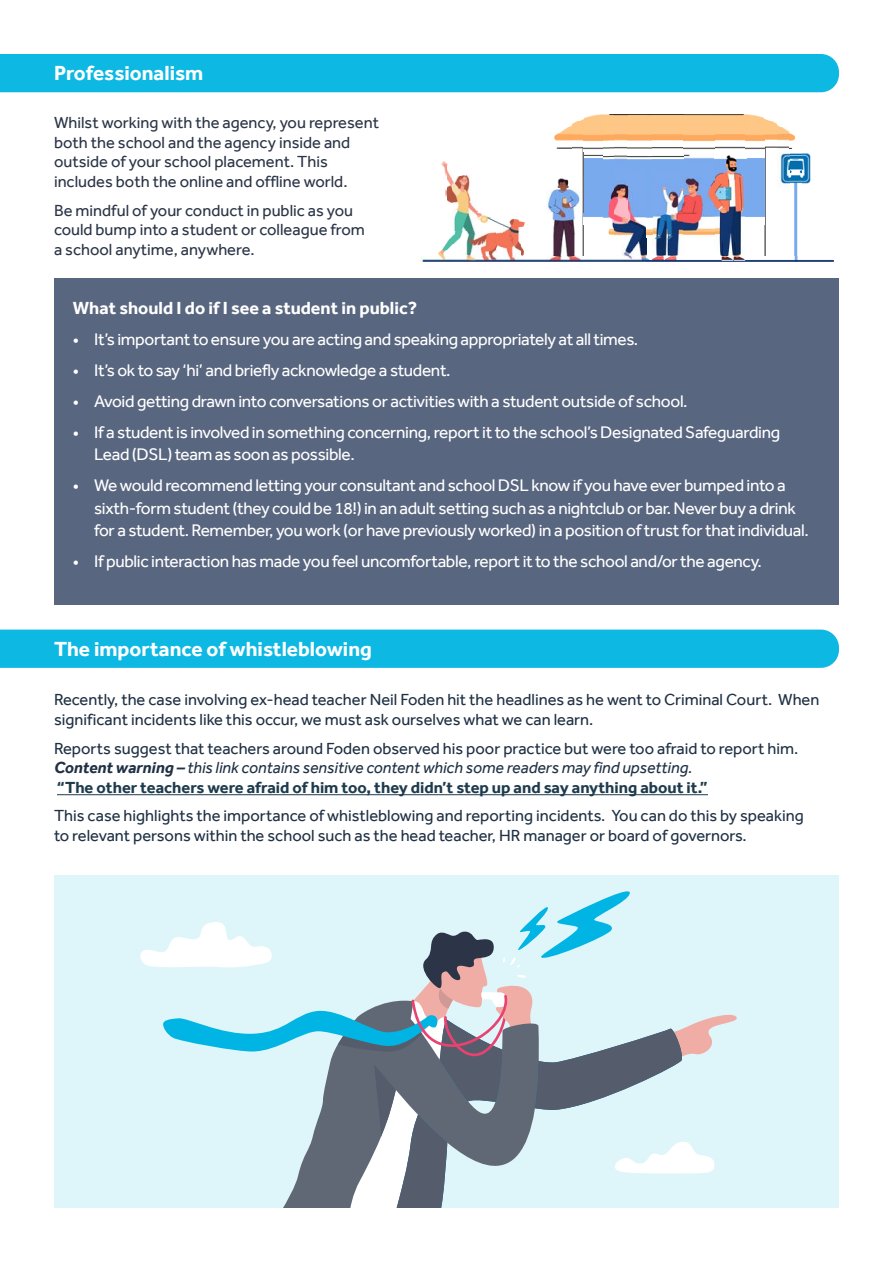
<style>
.page{position:relative;width:893px;height:1263px;background:#fff}
.page>*{position:absolute;margin:0;border:0;box-sizing:border-box;transform-origin:0 0}
.t1{font:700 21px "Effra";color:#fff}
.t2{font:700 18px "Effra";color:#fff}
.t3{font:17.25px/22.5px "Effra";letter-spacing:-.02em;color:#fff}
.t4{font:16.5px/19.8px "Effra";color:#203144}
.t5{font:16.5px/19.8px "Effra";color:#2b3547}
.t6{font:700 16.5px "Effra";color:#1e3b4d}
.s1{font-weight:700;font-style:italic}
.s2{font-style:italic}
</style>
<div class="page">
<div style="left:54px;top:279px;width:785px;height:325px;background:#596680"></div>
<div style="left:0;top:54px;width:839px;height:38px;background:#0db9e3"></div>
<hr style="left:57px;top:794px;width:651px;height:1px;background:#1e3b4d">
<div style="left:0;top:630px;width:839px;height:38px;background:#0db9e3"></div>
<div style="left:54px;top:875px;width:785px;height:333px;background:#def5fa"></div>
<svg style="left:140px;top:891px;width:597px;height:317px"></svg>
<img style="left:420px;top:255px;width:413px;height:6px">
<img style="left:438px;top:249px;width:10px;height:6px">
<img style="left:465px;top:231px;width:31px;height:24px">
<img style="left:503px;top:225px;width:18px;height:30px">
<svg style="left:521px;top:246px;width:3px;height:9px"></svg>
<img style="left:552px;top:212px;width:32px;height:43px">
<img style="left:609px;top:114px;width:6px;height:123px">
<img style="left:621px;top:243px;width:25px;height:12px">
<img style="left:652px;top:114px;width:31px;height:141px">
<img style="left:715px;top:114px;width:31px;height:141px">
<img style="left:765px;top:120px;width:12px;height:135px">
<img style="left:790px;top:153px;width:12px;height:102px">
<img style="left:442px;top:243px;width:13px;height:6px">
<img style="left:496px;top:221px;width:7px;height:28px">
<img style="left:446px;top:231px;width:17px;height:12px">
<img style="left:627px;top:114px;width:19px;height:129px">
<img style="left:602px;top:114px;width:7px;height:120px">
<img style="left:615px;top:120px;width:12px;height:116px">
<img style="left:646px;top:114px;width:6px;height:122px">
<img style="left:683px;top:114px;width:32px;height:122px">
<img style="left:453px;top:200px;width:25px;height:31px">
<svg style="left:477px;top:212px;width:19px;height:13px"></svg>
<svg style="left:509px;top:219px;width:16px;height:12px"></svg>
<img style="left:584px;top:114px;width:18px;height:103px">
<img style="left:746px;top:114px;width:19px;height:103px">
<img style="left:547px;top:188px;width:37px;height:24px">
<img style="left:446px;top:163px;width:7px;height:41px">
<img style="left:453px;top:176px;width:18px;height:24px">
<img style="left:557px;top:176px;width:27px;height:12px">
<img style="left:777px;top:126px;width:13px;height:62px">
<img style="left:802px;top:153px;width:9px;height:31px">
<img style="left:441px;top:161px;width:5px;height:15px">
<img style="left:571px;top:120px;width:13px;height:56px">
<img style="left:554px;top:133px;width:17px;height:16px">
<img style="left:790px;top:133px;width:6px;height:16px">
<svg style="left:560px;top:125px;width:11px;height:8px"></svg>
<svg style="left:615px;top:114px;width:12px;height:6px"></svg>
<p class="t1" style="left:54px;top:61px;width:151px">Professionalism</p>
<p class="t5" style="left:54px;top:112px;width:327px">Whilst working with the agency, you represent both the school and the agency inside and outside of your school placement. This includes both the online and offline world.</p>
<p class="t5" style="left:54px;top:200px;width:312px">Be mindful of your conduct in public as you could bump into a student or colleague from a school anytime, anywhere.</p>
<p class="t2" style="left:73px;top:297px;width:346px">What should I do if I see a student in public?</p>
<p class="t3" style="left:73px;top:327px;width:567px">• It’s important to ensure you are acting and speaking appropriately at all times.</p>
<p class="t3" style="left:73px;top:358px;width:379px">• It’s ok to say ‘hi’ and briefly acknowledge a student.</p>
<p class="t3" style="left:73px;top:389px;width:616px">• Avoid getting drawn into conversations or activities with a student outside of school.</p>
<p class="t3" style="left:94px;top:420px;width:687px;text-indent:-21px">• If a student is involved in something concerning, report it to the school’s Designated Safeguarding<br>Lead (DSL) team as soon as possible.</p>
<p class="t3" style="left:94px;top:474px;width:716px;text-indent:-21px">• We would recommend letting your consultant and school DSL know if you have ever bumped into a sixth-form student (they could be 18!) in an adult setting such as a nightclub or bar. Never buy a drink for a student. Remember, you work (or have previously worked) in a position of trust for that individual.</p>
<p class="t3" style="left:73px;top:550px;width:691px">• If public interaction has made you feel uncomfortable, report it to the school and/or the agency.</p>
<p class="t1" style="left:54px;top:636px;width:319px">The importance of whistleblowing</p>
<p class="t4" style="left:54px;top:690px;width:767px">Recently, the case involving ex-head teacher Neil Foden hit the headlines as he went to Criminal Court. When significant incidents like this occur, we must ask ourselves what we can learn.</p>
<p class="t4" style="left:54px;top:738px;width:746px">Reports suggest that teachers around Foden observed his poor practice but were too afraid to report him.<br><span class="s1">Content warning –</span> <span class="s2">this link contains sensitive content which some readers may find upsetting.</span></p>
<p class="t6" style="left:57px;top:778px;width:652px">“The other teachers were afraid of him too, they didn’t step up and say anything about it.”</p>
<p class="t4" style="left:54px;top:806px;width:751px">This case highlights the importance of whistleblowing and reporting incidents. You can do this by speaking to relevant persons within the school such as the head teacher, HR manager or board of governors.</p>
</div>
